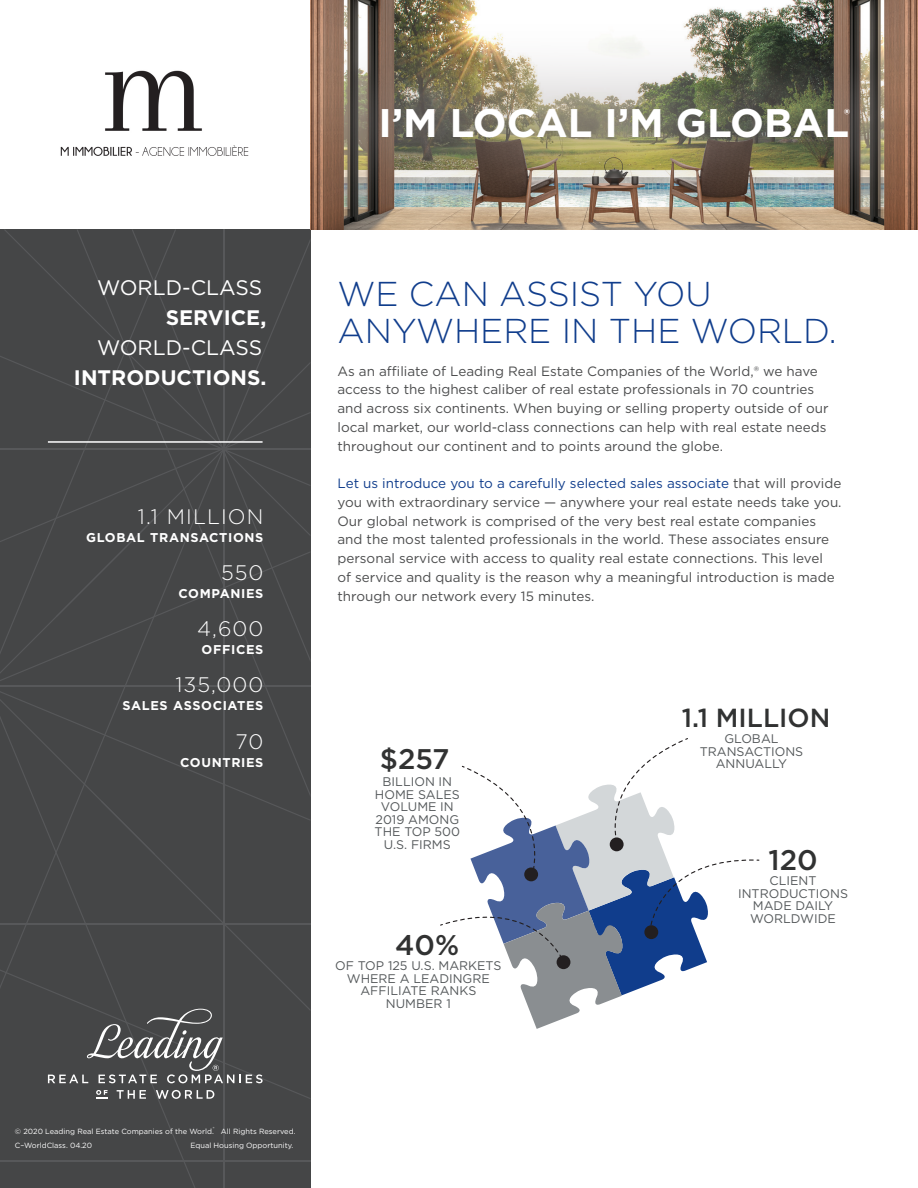
<style>
.page{position:relative;width:918px;height:1188px;background:#fff}
.page>*{position:absolute;margin:0;border:0;box-sizing:border-box;transform-origin:0 0}
.t1{font:700 39.9px "Gotham";color:#fff}
.t2{font:300 34.5px/37.5px "Gotham";color:#103d8c}
.t3{font:500 28.35px "Gotham";color:#313232}
.t4{font:500 26.1px "Gotham";color:#313232}
.t5{font:300 21px "Gotham";letter-spacing:.05em;color:#fff}
.t6{font:21px "Gotham";color:#fff}
.t7{font:700 21px "Gotham";color:#fff}
.t8{font:700 15.75px "Gotham";color:#fff}
.t9{font:13.5px/18.8px "Gotham";color:#4b4c4d}
.t10{font:700 12.75px "Gotham";letter-spacing:.05em;color:#fff}
.t11{font:12.45px/12.5px "Gotham";color:#54585a;text-align:center}
.t12{font:7.5px "Gotham";color:#fff}
.t13{font:4.35px "Gotham";color:#fff}
.s1{color:#103d8c}
</style>
<div class="page">
<div style="left:196px;top:855px;width:114px;height:114px;background:#454647"></div>
<div style="left:77px;top:230px;width:233px;height:461px;background:#454647"></div>
<div style="left:196px;top:1099px;width:114px;height:89px;background:#454647"></div>
<div style="left:0;top:855px;width:196px;height:333px;background:#454647"></div>
<div style="left:0;top:356px;width:310px;height:325px;background:#454647"></div>
<div style="left:0;top:230px;width:176px;height:425px;background:#454647"></div>
<div style="left:0;top:691px;width:310px;height:164px;background:#454647"></div>
<hr style="left:223px;top:230px;width:2px;height:958px;background:#57585a">
<hr style="left:0;top:686px;width:310px;height:1px;background:#57585a">
<hr style="left:0;top:449px;width:310px;height:1px;background:#57585a">
<hr style="left:0;top:923px;width:310px;height:1px;background:#57585a">
<hr style="left:0;top:1160px;width:310px;height:2px;background:#57585a">
<hr style="left:48px;top:441px;width:215px;height:2px;background:#fff">
<svg style="left:0;top:969px;width:310px;height:130px;background:#505152"></svg>
<svg style="left:440px;top:738px;width:320px;height:291px"></svg>
<img style="left:310px;top:0;width:608px;height:230px">
<div style="left:310px;top:24px;width:608px;height:203px;background:#a29c9e;opacity:.4"></div>
<img style="left:60px;top:70px;width:189px;height:86px">
<h1 class="t1" style="left:378px;top:96px;width:472px">I’M LOCAL I’M GLOBAL</h1>
<p class="t8" style="left:844px;top:104px;width:7px">®</p>
<h3 class="t6" style="left:97px;top:274px;width:166px">WORLD-CLASS</h3>
<h3 class="t7" style="left:166px;top:304px;width:102px">SERVICE,</h3>
<h3 class="t6" style="left:97px;top:334px;width:166px">WORLD-CLASS</h3>
<h3 class="t7" style="left:74px;top:364px;width:194px">INTRODUCTIONS.</h3>
<h3 class="t5" style="left:138px;top:503px;width:127px">1.1 MILLION</h3>
<p class="t10" style="left:86px;top:529px;width:179px">GLOBAL TRANSACTIONS</p>
<h3 class="t5" style="left:221px;top:559px;width:44px">550</h3>
<p class="t10" style="left:179px;top:585px;width:86px">COMPANIES</p>
<h3 class="t5" style="left:197px;top:615px;width:68px">4,600</h3>
<p class="t10" style="left:202px;top:641px;width:63px">OFFICES</p>
<h3 class="t5" style="left:176px;top:672px;width:89px">135,000</h3>
<p class="t10" style="left:122px;top:697px;width:142px">SALES ASSOCIATES</p>
<h3 class="t5" style="left:236px;top:728px;width:29px">70</h3>
<p class="t10" style="left:180px;top:754px;width:85px">COUNTRIES</p>
<h2 class="t2" style="left:338px;top:274px;width:501px">WE CAN ASSIST YOU<br>ANYWHERE IN THE WORLD.</h2>
<p class="t9" style="left:338px;top:361px;width:493px">As an affiliate of Leading Real Estate Companies of the World,® we have access to the highest caliber of real estate professionals in 70 countries and across six continents. When buying or selling property outside of our local market, our world-class connections can help with real estate needs throughout our continent and to points around the globe.</p>
<p class="t9" style="left:338px;top:474px;width:506px"><span class="s1">Let us introduce you to a carefully selected sales associate</span> that will provide you with extraordinary service — anywhere your real estate needs take you.<br>Our global network is comprised of the very best real estate companies and the most talented professionals in the world. These associates ensure personal service with access to quality real estate connections. This level<br>of service and quality is the reason why a meaningful introduction is made through our network every 15 minutes.</p>
<h3 class="t3" style="left:380px;top:741px;width:71px">$257</h3>
<p class="t11" style="left:375px;top:775px;width:87px">BILLION IN<br>HOME SALES<br>VOLUME IN<br>2019 AMONG<br>THE TOP 500<br>U.S. FIRMS</p>
<h3 class="t3" style="left:395px;top:927px;width:66px">40%</h3>
<p class="t11" style="left:335px;top:960px;width:168px">OF TOP 125 U.S. MARKETS<br>WHERE A LEADINGRE<br>AFFILIATE RANKS<br>NUMBER 1</p>
<h3 class="t4" style="left:682px;top:701px;width:150px">1.1 MILLION</h3>
<p class="t11" style="left:700px;top:733px;width:105px">GLOBAL<br>TRANSACTIONS<br>ANNUALLY</p>
<h3 class="t3" style="left:768px;top:842px;width:51px">120</h3>
<p class="t11" style="left:738px;top:874px;width:111px">CLIENT<br>INTRODUCTIONS<br>MADE DAILY<br>WORLDWIDE</p>
<p class="t13" style="left:213px;top:1126px;width:3px">®</p>
<p class="t12" style="left:15px;top:1127px;width:200px">© 2020 Leading Real Estate Companies of the World.</p>
<p class="t12" style="left:221px;top:1127px;width:76px">All Rights Reserved.</p>
<p class="t12" style="left:15px;top:1140px;width:79px">C–WorldClass. 04.20</p>
<p class="t12" style="left:190px;top:1140px;width:104px">Equal Housing Opportunity.</p>
</div>
